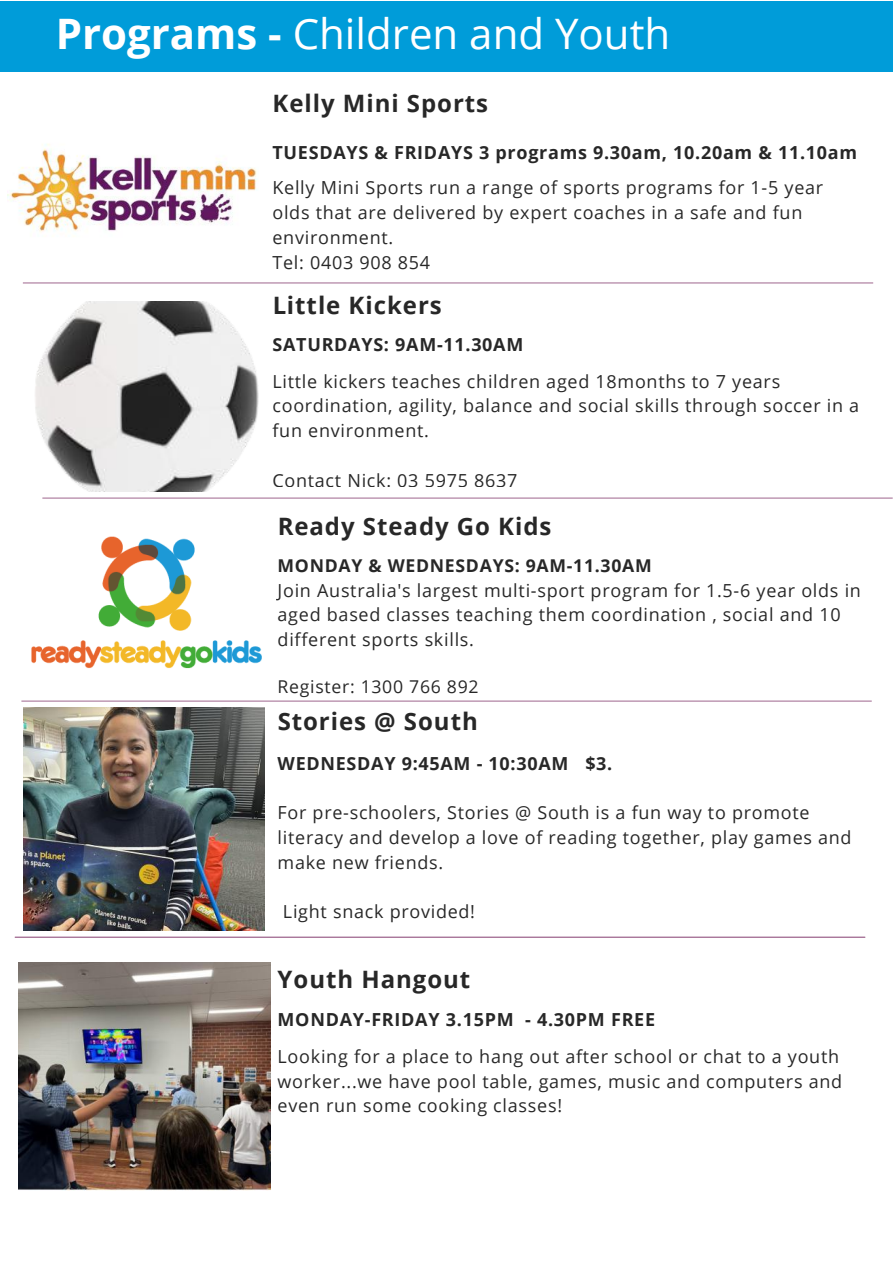
<style>
.page{position:relative;width:893px;height:1264px;background:#fff}
.page>*{position:absolute;margin:0;border:0;box-sizing:border-box;transform-origin:0 0}
.t1{font:42px "Open Sans";color:#fff}
.t2{font:700 24px "Open Sans";letter-spacing:.04em;color:#000}
.t3{font:18px/24.8px "Open Sans";letter-spacing:.04em;color:#000}
.t4{font:700 18px "Open Sans";letter-spacing:.04em;color:#000}
.t5{font:700 17.7px "Open Sans";letter-spacing:.04em;color:#000}
.t6{font:17.7px "Open Sans";letter-spacing:.04em;color:#000}
.s1{font-weight:700}
</style>
<div class="page">
<hr style="left:42px;top:497px;width:850px;height:1px;background:#a9779a">
<hr style="left:23px;top:282px;width:850px;height:1px;background:#a9779a">
<hr style="left:21px;top:700px;width:850px;height:1px;background:#a9779a">
<div style="left:0;top:1px;width:892px;height:70px;background:#009cd9"></div>
<img style="left:7px;top:144px;width:250px;height:88px">
<img style="left:35px;top:301px;width:223px;height:190px">
<img style="left:31px;top:536px;width:231px;height:133px">
<img style="left:18px;top:962px;width:252px;height:228px">
<img style="left:24px;top:707px;width:240px;height:223px">
<hr style="left:15px;top:936px;width:850px;height:1px;background:#a9779a">
<h1 class="t1" style="left:56px;top:4px;width:616px"><span class="s1">Programs -</span> Children and Youth</h1>
<h2 class="t2" style="left:272px;top:86px;width:217px">Kelly Mini Sports</h2>
<p class="t4" style="left:272px;top:140px;width:586px">TUESDAYS &amp; FRIDAYS 3 programs 9.30am, 10.20am &amp; 11.10am</p>
<p class="t3" style="left:272px;top:175px;width:552px">Kelly Mini Sports run a range of sports programs for 1-5 year olds that are delivered by expert coaches in a safe and fun environment.<br>Tel: 0403 908 854</p>
<h2 class="t2" style="left:272px;top:289px;width:171px">Little Kickers</h2>
<p class="t4" style="left:272px;top:331px;width:252px">SATURDAYS: 9AM-11.30AM</p>
<p class="t3" style="left:272px;top:368px;width:588px">Little kickers teaches children aged 18months to 7 years coordination, agility, balance and social skills through soccer in a fun environment.</p>
<p class="t3" style="left:272px;top:467px;width:246px">Contact Nick: 03 5975 8637</p>
<h2 class="t2" style="left:277px;top:509px;width:275px">Ready Steady Go Kids</h2>
<p class="t5" style="left:277px;top:553px;width:375px">MONDAY &amp; WEDNESDAYS: 9AM-11.30AM</p>
<p class="t3" style="left:277px;top:577px;width:585px">Join Australia's largest multi-sport program for 1.5-6 year olds in aged based classes teaching them coordination , social and 10 different sports skills.</p>
<p class="t6" style="left:277px;top:674px;width:202px">Register: 1300 766 892</p>
<h2 class="t2" style="left:277px;top:704px;width:202px">Stories @ South</h2>
<p class="t4" style="left:277px;top:750px;width:336px">WEDNESDAY 9:45AM - 10:30AM $3.</p>
<p class="t3" style="left:277px;top:799px;width:575px">For pre-schoolers, Stories @ South is a fun way to promote literacy and develop a love of reading together, play games and make new friends.</p>
<p class="t3" style="left:283px;top:898px;width:194px">Light snack provided!</p>
<h2 class="t2" style="left:277px;top:962px;width:194px">Youth Hangout</h2>
<p class="t4" style="left:277px;top:1006px;width:379px">MONDAY-FRIDAY 3.15PM - 4.30PM FREE</p>
<p class="t3" style="left:277px;top:1043px;width:566px">Looking for a place to hang out after school or chat to a youth worker...we have pool table, games, music and computers and even run some cooking classes!</p>
</div>
